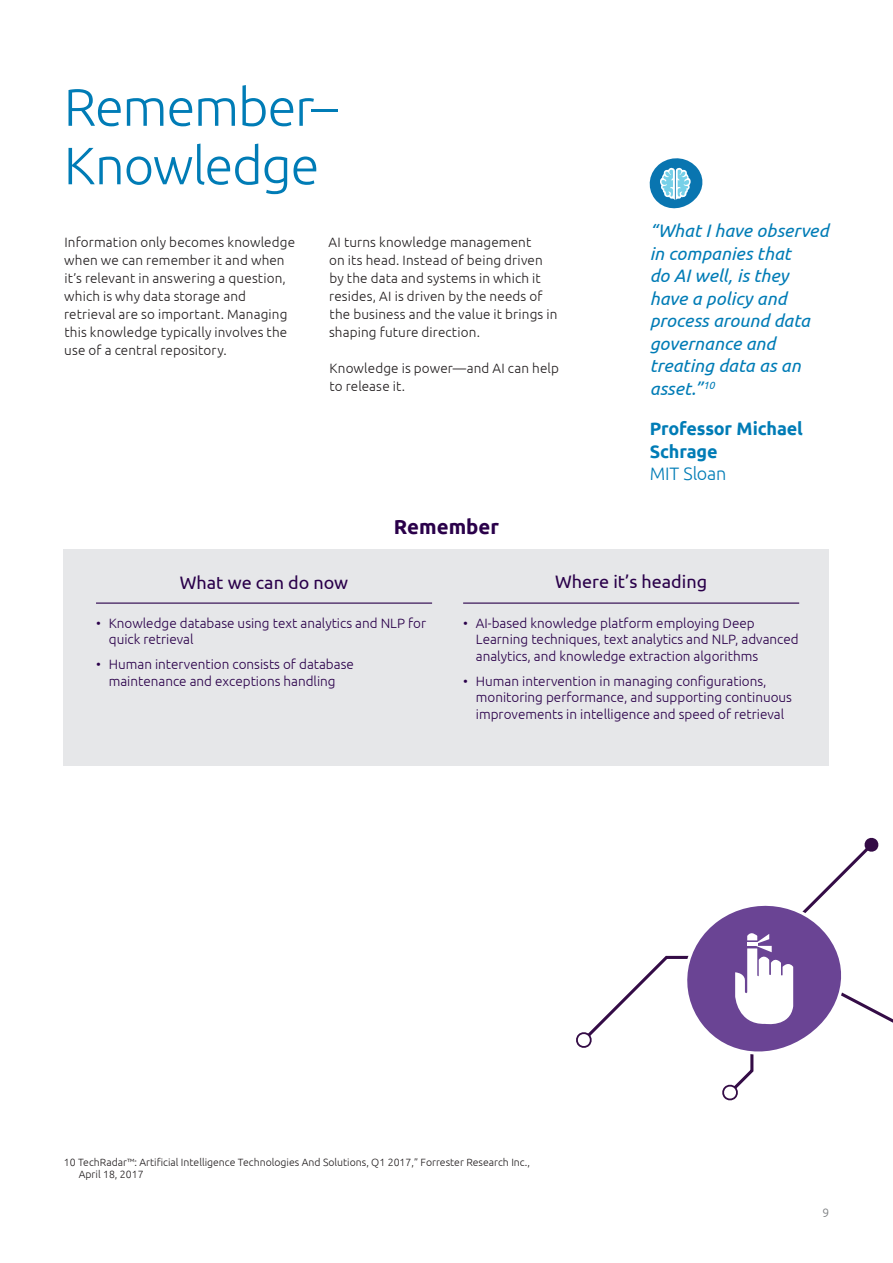
<style>
.page{position:relative;width:893px;height:1263px;background:#fff}
.page>*{position:absolute;margin:0;border:0;box-sizing:border-box;transform-origin:0 0}
.t1{font:300 52.5px/58.5px "Ubuntu";letter-spacing:-.025em;color:#007cb6}
.t2{font:700 20.4px "Ubuntu";color:#2a004a}
.t3{font:italic 18px/22.5px "Ubuntu";letter-spacing:.005em;color:#007cb6}
.t4{font:18px "Ubuntu";color:#2a004a}
.t5{font:700 18px/22.5px "Ubuntu";letter-spacing:-.01em;color:#007cb6}
.t6{font:300 18px "Ubuntu";letter-spacing:-.01em;color:#007cb6}
.t7{font:300 13.5px/18px "Ubuntu";letter-spacing:.01em;color:#231f20}
.t8{font:300 13.5px/16.5px "Ubuntu";color:#2a004a}
.t9{font:300 12px "Ubuntu";color:#76787b}
.t10{font:300 10.5px/12px "Ubuntu";color:#231f20}
</style>
<div class="page">
<svg style="left:649px;top:158px;width:54px;height:51px"></svg>
<div style="left:64px;top:549px;width:765px;height:217px;background:#e6e7e9"></div>
<hr style="left:96px;top:602px;width:336px;height:2px;background:#2a004a">
<hr style="left:463px;top:602px;width:336px;height:2px;background:#2a004a">
<svg style="left:576px;top:837px;width:317px;height:264px"></svg>
<h1 class="t1" style="left:64px;top:77px;width:276px">Remember–<br>Knowledge</h1>
<p class="t7" style="left:64px;top:233px;width:232px">Information only becomes knowledge when we can remember it and when it’s relevant in answering a question, which is why data storage and retrieval are so important. Managing this knowledge typically involves the use of a central repository.</p>
<p class="t7" style="left:329px;top:233px;width:230px">AI turns knowledge management<br>on its head. Instead of being driven by the data and systems in which it resides, AI is driven by the needs of the business and the value it brings in shaping future direction.</p>
<p class="t7" style="left:329px;top:359px;width:231px">Knowledge is power—and AI can help to release it.</p>
<h2 class="t2" style="left:394px;top:514px;width:107px">Remember</h2>
<h3 class="t3" style="left:650px;top:219px;width:180px">“What I have observed in companies that<br>do AI well, is they have a policy and process around data governance and treating data as an asset.”<sup>10</sup></h3>
<h3 class="t5" style="left:650px;top:417px;width:155px">Professor Michael<br>Schrage</h3>
<h3 class="t6" style="left:650px;top:463px;width:78px">MIT Sloan</h3>
<h3 class="t4" style="left:180px;top:571px;width:170px">What we can do now</h3>
<p class="t8" style="left:109px;top:614px;width:319px;text-indent:-13px">• Knowledge database using text analytics and NLP for quick retrieval</p>
<p class="t8" style="left:96px;top:656px;width:259px;text-align:center">• Human intervention consists of database maintenance and exceptions handling</p>
<h3 class="t4" style="left:555px;top:571px;width:154px">Where it’s heading</h3>
<p class="t8" style="left:476px;top:614px;width:324px;text-indent:-13px">• AI-based knowledge platform employing Deep<br>Learning techniques, text analytics and NLP, advanced analytics, and knowledge extraction algorithms</p>
<p class="t8" style="left:476px;top:672px;width:318px;text-indent:-13px">• Human intervention in managing configurations, monitoring performance, and supporting continuous improvements in intelligence and speed of retrieval</p>
<p class="t10" style="left:79px;top:1156px;width:453px;text-indent:-15px">10 TechRadar™: Artificial Intelligence Technologies And Solutions, Q1 2017,” Forrester Research Inc.,<br>April 18, 2017</p>
<p class="t9" style="left:822px;top:1205px;width:8px">9</p>
</div>
